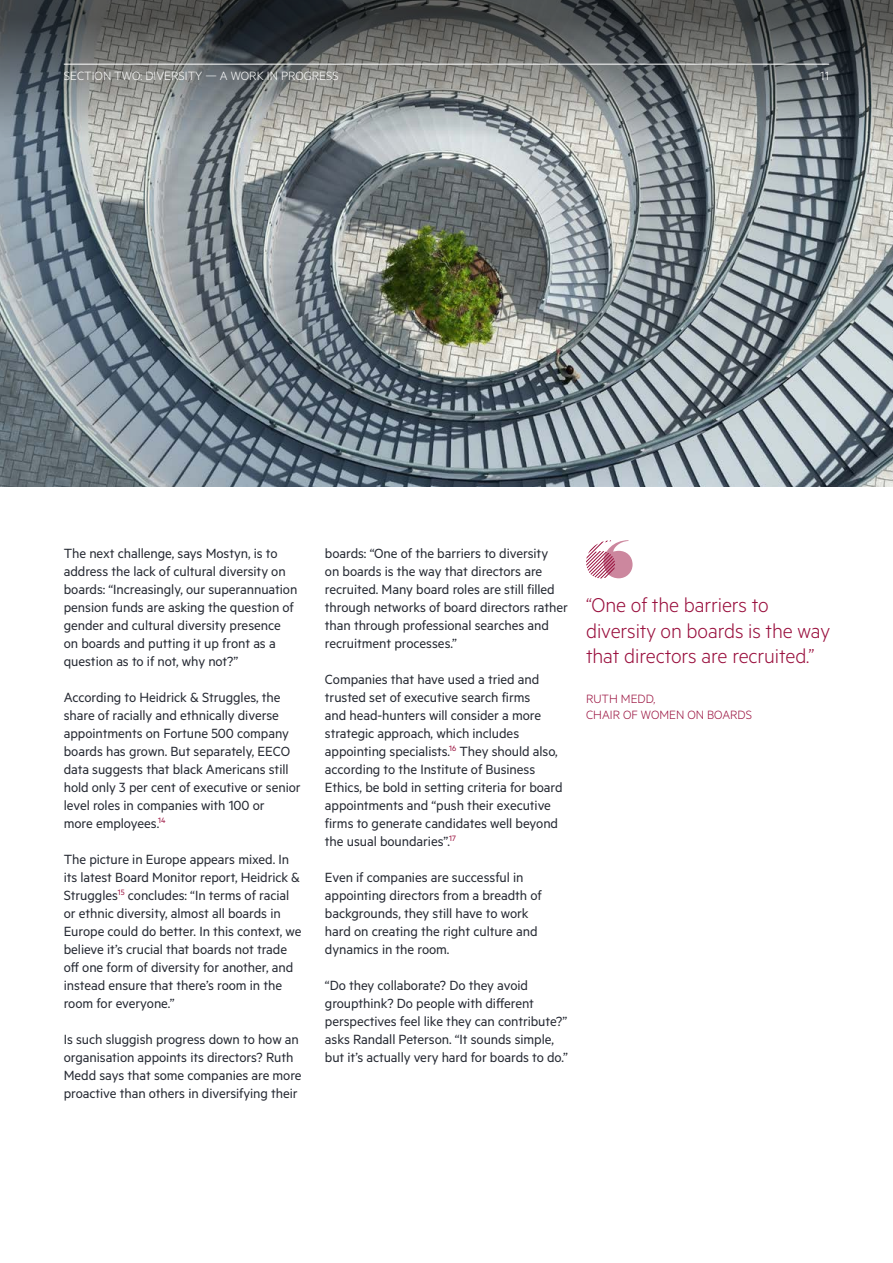
<style>
.page{position:relative;width:893px;height:1263px;background:#fff}
.page>*{position:absolute;margin:0;border:0;box-sizing:border-box;transform-origin:0 0}
.t1{font:300 22.5px/25.5px "Metric";letter-spacing:-.005em;color:#990f3d}
.t2{font:15px/18px "Metric";letter-spacing:-.005em;color:#262a33}
.t3{font:300 13.5px "Metric";color:#fff}
.t4{font:300 13.5px/16.2px "Metric";color:#990f3d}
</style>
<div class="page">
<img style="left:0;top:142px;width:893px;height:344px">
<svg style="left:0;top:0;width:893px;height:142px;background:#6d7172"></svg>
<svg style="left:586px;top:540px;width:47px;height:38px"></svg>
<hr style="left:64px;top:64px;width:765px;height:1px;background:#fff">
<p class="t3" style="left:64px;top:68px;width:277px">SECTION TWO: DIVERSITY — A WORK IN PROGRESS</p>
<p class="t3" style="left:820px;top:68px;width:10px">11</p>
<p class="t2" style="left:64px;top:544px;width:235px">The next challenge, says Mostyn, is to address the lack of cultural diversity on boards: “Increasingly, our superannuation pension funds are asking the question of gender and cultural diversity presence on boards and putting it up front as a question as to if not, why not?”</p>
<p class="t2" style="left:64px;top:688px;width:238px">According to Heidrick &amp; Struggles, the share of racially and ethnically diverse appointments on Fortune 500 company boards has grown. But separately, EECO data suggests that black Americans still hold only 3 per cent of executive or senior level roles in companies with 100 or<br>more employees.<sup>14</sup></p>
<p class="t2" style="left:64px;top:850px;width:239px">The picture in Europe appears mixed. In its latest Board Monitor report, Heidrick &amp; Struggles<sup>15</sup> concludes: “In terms of racial or ethnic diversity, almost all boards in Europe could do better. In this context, we believe it’s crucial that boards not trade off one form of diversity for another, and instead ensure that there’s room in the room for everyone.”</p>
<p class="t2" style="left:64px;top:1030px;width:239px">Is such sluggish progress down to how an organisation appoints its directors? Ruth Medd says that some companies are more proactive than others in diversifying their</p>
<p class="t2" style="left:325px;top:544px;width:245px">boards: “One of the barriers to diversity<br>on boards is the way that directors are recruited. Many board roles are still filled through networks of board directors rather than through professional searches and recruitment processes.”</p>
<p class="t2" style="left:325px;top:670px;width:239px">Companies that have used a tried and trusted set of executive search firms<br>and head-hunters will consider a more strategic approach, which includes appointing specialists.<sup>16</sup> They should also, according to the Institute of Business Ethics, be bold in setting criteria for board appointments and “push their executive firms to generate candidates well beyond the usual boundaries”.<sup>17</sup></p>
<p class="t2" style="left:325px;top:868px;width:218px">Even if companies are successful in appointing directors from a breadth of backgrounds, they still have to work hard on creating the right culture and dynamics in the room.</p>
<p class="t2" style="left:325px;top:976px;width:245px">“Do they collaborate? Do they avoid groupthink? Do people with different perspectives feel like they can contribute?” asks Randall Peterson. “It sounds simple, but it’s actually very hard for boards to do.”</p>
<h1 class="t1" style="left:586px;top:591px;width:245px">“One of the barriers to diversity on boards is the way that directors are recruited.”</h1>
<p class="t4" style="left:586px;top:690px;width:167px">RUTH MEDD,<br>CHAIR OF WOMEN ON BOARDS</p>
</div>
